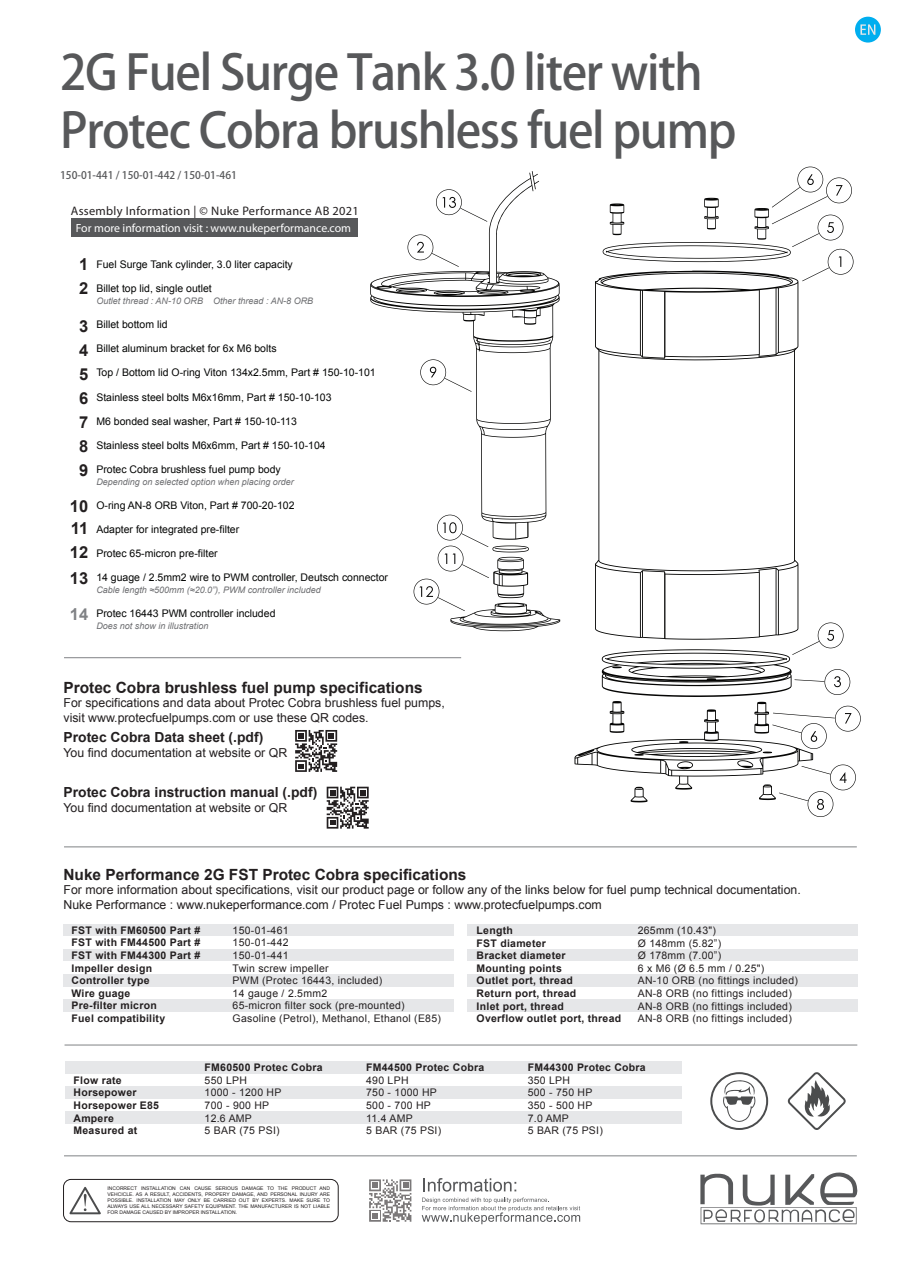
<style>
.page{position:relative;width:899px;height:1269px;background:#fff}
.page>*{position:absolute;margin:0;border:0;box-sizing:border-box;transform-origin:0 0}
.t1{font:48px/57.6px "Adobe Heiti Std";letter-spacing:-.03em;color:#57585a}
.t2{font:700 16.5px/24px "Arial";color:#231f20}
.t3{font:700 16.5px "Arial";color:#808285}
.t4{font:700 15.45px "Arial";color:#231f20}
.t5{font:700 13.95px "Arial";color:#231f20}
.t6{font:12.3px/14.9px "Arial";color:#231f20}
.t7{font:12.3px "Myriad Pro";letter-spacing:.025em;color:#231f20}
.t8{font:11.85px "Myriad Pro";color:#fff}
.t9{font:10.5px "Arial";color:#040504}
.t10{font:10.5px/12.6px "Arial";letter-spacing:.025em;color:#231f20}
.t11{font:700 10.5px/12.6px "Arial";letter-spacing:.025em;color:#231f20}
.t12{font:10.5px "Adobe Heiti Std";color:#57585a}
.t13{font:italic 9px "Arial";color:#6c6d70}
.t14{font:4.95px/6px "Arial";color:#231f20;text-align:justify}
</style>
<div class="page">
<div style="left:855px;top:17px;width:26px;height:26px;background:#00aeef;border-radius:50%"></div>
<svg style="left:860px;top:24px;width:15px;height:11px"></svg>
<div style="left:71px;top:219px;width:286px;height:18px;background:#57585a"></div>
<hr style="left:65px;top:1045px;width:792px;height:1px;background:#808285">
<div style="left:64px;top:924px;width:390px;height:12px;background:#e6e7e9"></div>
<div style="left:64px;top:949px;width:390px;height:12px;background:#e6e7e9"></div>
<div style="left:64px;top:974px;width:390px;height:13px;background:#e6e7e9"></div>
<div style="left:64px;top:999px;width:390px;height:13px;background:#e6e7e9"></div>
<div style="left:467px;top:924px;width:390px;height:12px;background:#e6e7e9"></div>
<div style="left:467px;top:949px;width:390px;height:12px;background:#e6e7e9"></div>
<div style="left:467px;top:974px;width:390px;height:13px;background:#e6e7e9"></div>
<div style="left:467px;top:999px;width:390px;height:13px;background:#e6e7e9"></div>
<svg style="left:700px;top:1172px;width:158px;height:52px"></svg>
<svg style="left:423px;top:1178px;width:93px;height:13px"></svg>
<svg style="left:422px;top:1197px;width:158px;height:27px"></svg>
<svg style="left:411px;top:1179px;width:1px;height:43px"></svg>
<svg style="left:369px;top:1179px;width:42px;height:43px"></svg>
<svg style="left:70px;top:1187px;width:31px;height:27px"></svg>
<div style="left:63px;top:1179px;width:276px;height:43px;border:1px solid #231f20;border-radius:8px"></div>
<svg style="left:710px;top:1072px;width:58px;height:58px"></svg>
<svg style="left:787px;top:1072px;width:59px;height:58px"></svg>
<hr style="left:64px;top:1155px;width:793px;height:1px;background:#808285">
<svg style="left:595px;top:277px;width:203px;height:345px"></svg>
<svg style="left:370px;top:173px;width:190px;height:342px"></svg>
<svg style="left:574px;top:622px;width:287px;height:195px"></svg>
<svg style="left:603px;top:167px;width:250px;height:114px"></svg>
<svg style="left:436px;top:189px;width:51px;height:33px"></svg>
<svg style="left:407px;top:234px;width:52px;height:33px"></svg>
<svg style="left:420px;top:359px;width:52px;height:33px"></svg>
<svg style="left:414px;top:515px;width:146px;height:116px"></svg>
<svg style="left:327px;top:787px;width:42px;height:42px"></svg>
<svg style="left:295px;top:730px;width:42px;height:42px"></svg>
<hr style="left:64px;top:657px;width:397px;height:1px;background:#808285">
<hr style="left:64px;top:846px;width:793px;height:1px;background:#808285">
<div style="left:66px;top:1061px;width:616px;height:13px;background:#e6e7e9"></div>
<div style="left:66px;top:1086px;width:616px;height:13px;background:#e6e7e9"></div>
<div style="left:66px;top:1111px;width:616px;height:13px;background:#e6e7e9"></div>
<h1 class="t1" style="left:60px;top:45px;width:678px">2G Fuel Surge Tank 3.0 liter with<br>Protec Cobra brushless fuel pump</h1>
<p class="t12" style="left:60px;top:169px;width:178px">150-01-441 / 150-01-442 / 150-01-461</p>
<p class="t7" style="left:71px;top:203px;width:290px">Assembly Information | © Nuke Performance AB 2021</p>
<p class="t8" style="left:76px;top:220px;width:277px">For more information visit : www.nukeperformance.com</p>
<h2 class="t2" style="left:79px;top:253px;width:11px">1<br>2</h2>
<h2 class="t2" style="left:79px;top:314px;width:11px;text-align:justify">3<br>4<br>5<br>6<br>7<br>8<br>9</h2>
<h2 class="t2" style="left:70px;top:495px;width:20px;line-height:22.5px">10<br>11</h2>
<h2 class="t2" style="left:70px;top:540px;width:20px;line-height:25.5px">12<br>13</h2>
<h2 class="t3" style="left:70px;top:603px;width:20px">14</h2>
<p class="t9" style="left:96px;top:258px;width:198px">Fuel Surge Tank cylinder, 3.0 liter capacity</p>
<p class="t9" style="left:96px;top:282px;width:117px">Billet top lid, single outlet</p>
<p class="t13" style="left:96px;top:295px;width:218px">Outlet thread : AN-10 ORB Other thread : AN-8 ORB</p>
<p class="t9" style="left:96px;top:318px;width:73px">Billet bottom lid</p>
<p class="t9" style="left:96px;top:342px;width:182px">Billet aluminum bracket for 6x M6 bolts</p>
<p class="t9" style="left:96px;top:366px;width:281px">Top / Bottom lid O-ring Viton 134x2.5mm, Part # 150-10-101</p>
<p class="t9" style="left:96px;top:390px;width:237px">Stainless steel bolts M6x16mm, Part # 150-10-103</p>
<p class="t9" style="left:96px;top:414px;width:202px">M6 bonded seal washer, Part # 150-10-113</p>
<p class="t9" style="left:96px;top:438px;width:231px">Stainless steel bolts M6x6mm, Part # 150-10-104</p>
<p class="t9" style="left:96px;top:462px;width:186px">Protec Cobra brushless fuel pump body</p>
<p class="t13" style="left:96px;top:475px;width:199px">Depending on selected option when placing order</p>
<p class="t9" style="left:96px;top:498px;width:200px">O-ring AN-8 ORB Viton, Part # 700-20-102</p>
<p class="t9" style="left:96px;top:522px;width:144px">Adapter for integrated pre-filter</p>
<p class="t9" style="left:96px;top:546px;width:123px">Protec 65-micron pre-filter</p>
<p class="t9" style="left:96px;top:570px;width:293px">14 guage / 2.5mm2 wire to PWM controller, Deutsch connector</p>
<p class="t13" style="left:96px;top:583px;width:226px">Cable length ≈500mm (≈20.0”), PWM controller included</p>
<p class="t9" style="left:96px;top:606px;width:181px">Protec 16443 PWM controller included</p>
<p class="t13" style="left:96px;top:619px;width:114px">Does not show in illustration</p>
<h3 class="t4" style="left:64px;top:677px;width:361px">Protec Cobra brushless fuel pump specifications</h3>
<p class="t6" style="left:64px;top:696px;width:383px">For specifications and data about Protec Cobra brushless fuel pumps, visit www.protecfuelpumps.com or use these QR codes.</p>
<h3 class="t5" style="left:64px;top:728px;width:201px">Protec Cobra Data sheet (.pdf)</h3>
<p class="t6" style="left:64px;top:745px;width:225px">You find documentation at website or QR</p>
<h3 class="t5" style="left:64px;top:783px;width:255px">Protec Cobra instruction manual (.pdf)</h3>
<p class="t6" style="left:64px;top:800px;width:225px">You find documentation at website or QR</p>
<h3 class="t4" style="left:64px;top:864px;width:404px">Nuke Performance 2G FST Protec Cobra specifications</h3>
<p class="t6" style="left:64px;top:883px;width:739px">For more information about specifications, visit our product page or follow any of the links below for fuel pump technical documentation.<br>Nuke Performance : www.nukeperformance.com / Protec Fuel Pumps : www.protecfuelpumps.com</p>
<p class="t11" style="left:72px;top:924px;width:130px">FST with FM60500 Part #<br>FST with FM44500 Part #<br>FST with FM44300 Part #<br>Impeller design<br>Controller type<br>Wire guage<br>Pre-filter micron<br>Fuel compatibility</p>
<p class="t10" style="left:233px;top:924px;width:210px">150-01-461<br>150-01-442<br>150-01-441<br>Twin screw impeller<br>PWM (Protec 16443, included)<br>14 gauge / 2.5mm2<br>65-micron filter sock (pre-mounted)<br>Gasoline (Petrol), Methanol, Ethanol (E85)</p>
<p class="t11" style="left:477px;top:924px;width:146px">Length<br>FST diameter<br>Bracket diameter<br>Mounting points<br>Outlet port, thread<br>Return port, thread<br>Inlet port, thread<br>Overflow outlet port, thread</p>
<p class="t10" style="left:638px;top:924px;width:162px">265mm (10.43")<br>Ø 148mm (5.82”)<br>Ø 178mm (7.00”)<br>6 x M6 (Ø 6.5 mm / 0.25")<br>AN-10 ORB (no fittings included)<br>AN-8 ORB (no fittings included)<br>AN-8 ORB (no fittings included)<br>AN-8 ORB (no fittings included)</p>
<p class="t11" style="left:74px;top:1074px;width:87px">Flow rate<br>Horsepower<br>Horsepower E85<br>Ampere<br>Measured at</p>
<p class="t11" style="left:205px;top:1062px;width:119px">FM60500 Protec Cobra</p>
<p class="t10" style="left:205px;top:1074px;width:78px">550 LPH<br>1000 - 1200 HP<br>700 - 900 HP<br>12.6 AMP<br>5 BAR (75 PSI)</p>
<p class="t14" style="left:108px;top:1186px;width:224px">INCORRECT INSTALLATION CAN CAUSE SERIOUS DAMAGE TO THE PRODUCT AND VEHCICLE. AS A RESULT, ACCIDENTS, PROPERY DAMAGE, AND PERSONAL INJURY ARE POSSIBLE. INSTALLATION MAY ONLY BE CARRIED OUT BY EXPERTS. MAKE SURE TO ALWAYS USE ALL NECESSARY SAFETY EQUIPMENT. THE MANUFACTURER IS NOT LIABLE FOR DAMAGE CAUSED BY IMPROPER INSTALLATION.</p>
<p class="t11" style="left:366px;top:1062px;width:119px">FM44500 Protec Cobra</p>
<p class="t10" style="left:366px;top:1074px;width:77px">490 LPH<br>750 - 1000 HP<br>500 - 700 HP<br>11.4 AMP<br>5 BAR (75 PSI)</p>
<p class="t11" style="left:528px;top:1062px;width:119px">FM44300 Protec Cobra</p>
<p class="t10" style="left:528px;top:1074px;width:77px">350 LPH<br>500 - 750 HP<br>350 - 500 HP<br>7.0 AMP<br>5 BAR (75 PSI)</p>
</div>
